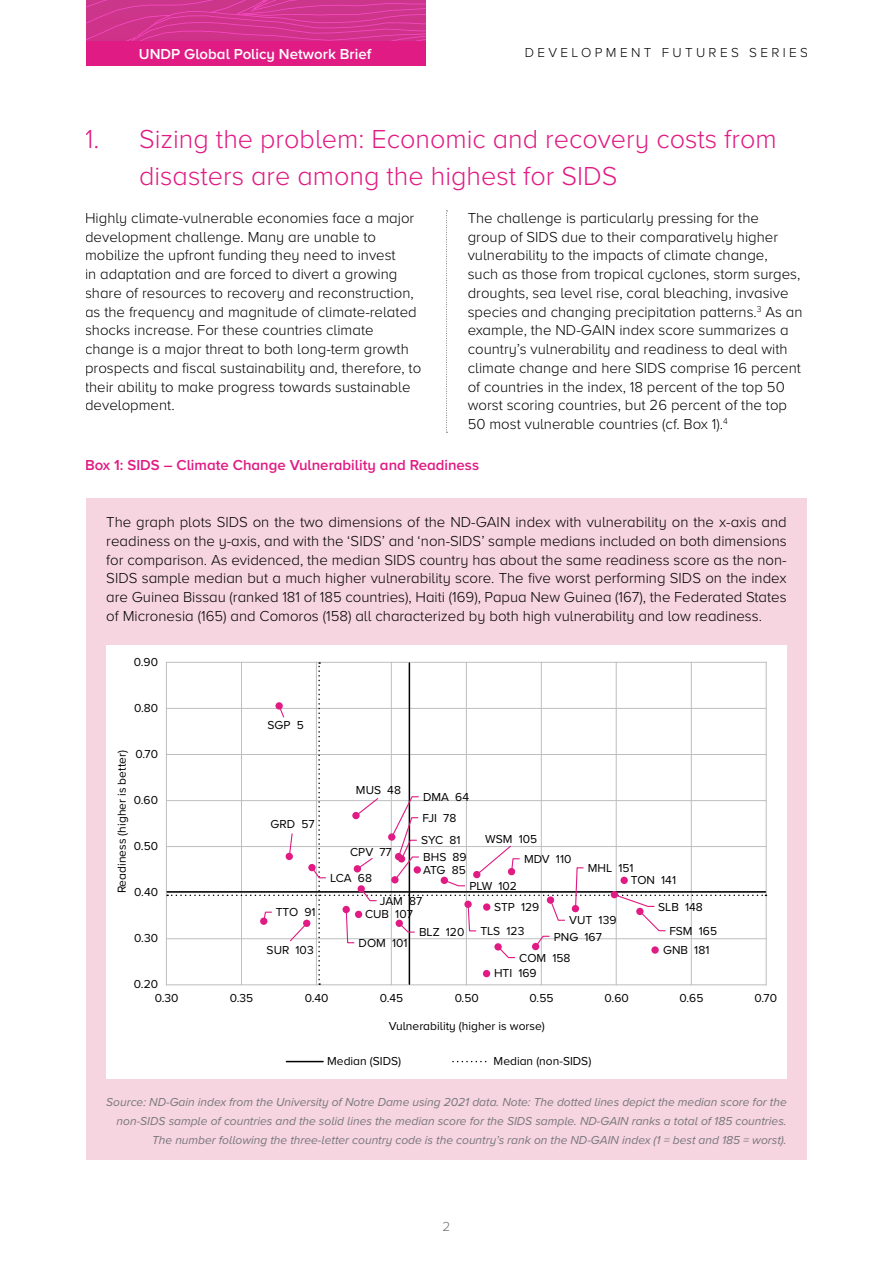
<style>
.page{position:relative;width:893px;height:1263px;background:#fff}
.page>*{position:absolute;margin:0;border:0;box-sizing:border-box;transform-origin:0 0}
.t1{font:300 27px/37.5px "Proxima Nova A";color:#e01b83}
.t2{font:300 15px/18.8px "Proxima Nova A";color:#000}
.t3{font:600 15px "Proxima Nova A";color:#e01b83}
.t4{font:600 15px "Proxima Nova A";color:#fff}
.t5{font:300 13.5px "Proxima Nova A";letter-spacing:.25em;color:#000}
.t6{font:300 13.5px "Proxima Nova A";color:#6d6e71}
.t7{font:12px/19.4px "Proxima Nova A";color:#000}
.t8{font:italic 12px/18.8px "Proxima Nova A";color:#77787b;text-align:right}
</style>
<div class="page">
<div style="left:85px;top:40px;width:340px;height:26px;background:#e01b83"></div>
<svg style="left:86px;top:0;width:339px;height:40px;background:#d13690"></svg>
<svg style="left:446px;top:211px;width:1px;height:222px"></svg>
<div style="left:85px;top:498px;width:723px;height:139px;background:#f6d4e0"></div>
<div style="left:85px;top:625px;width:723px;height:470px;background:#f6d4e0"></div>
<div style="left:85px;top:1080px;width:723px;height:79px;background:#f6d4e0"></div>
<div style="left:106px;top:645px;width:681px;height:434px;background:#fff"></div>
<hr style="left:766px;top:662px;width:1px;height:323px;background:#bcbec0">
<hr style="left:166px;top:662px;width:1px;height:323px;background:#bcbec0">
<svg style="left:167px;top:662px;width:599px;height:323px"></svg>
<hr style="left:286px;top:1061px;width:37px;height:1px;background:#000">
<svg style="left:453px;top:1061px;width:34px;height:1px"></svg>
<div style="left:260px;top:917px;width:7px;height:8px;background:#e01b83;border-radius:50%"></div>
<div style="left:275px;top:702px;width:8px;height:7px;background:#e01b83;border-radius:50%"></div>
<div style="left:286px;top:853px;width:7px;height:7px;background:#e01b83;border-radius:50%"></div>
<div style="left:303px;top:920px;width:7px;height:7px;background:#e01b83;border-radius:50%"></div>
<div style="left:308px;top:864px;width:8px;height:7px;background:#e01b83;border-radius:50%"></div>
<div style="left:342px;top:906px;width:8px;height:7px;background:#e01b83;border-radius:50%"></div>
<div style="left:352px;top:812px;width:8px;height:7px;background:#e01b83;border-radius:50%"></div>
<div style="left:354px;top:865px;width:7px;height:7px;background:#e01b83;border-radius:50%"></div>
<div style="left:355px;top:911px;width:7px;height:7px;background:#e01b83;border-radius:50%"></div>
<div style="left:358px;top:885px;width:7px;height:7px;background:#e01b83;border-radius:50%"></div>
<div style="left:388px;top:833px;width:7px;height:8px;background:#e01b83;border-radius:50%"></div>
<div style="left:391px;top:876px;width:8px;height:7px;background:#e01b83;border-radius:50%"></div>
<div style="left:395px;top:853px;width:7px;height:7px;background:#e01b83;border-radius:50%"></div>
<div style="left:396px;top:920px;width:7px;height:7px;background:#e01b83;border-radius:50%"></div>
<div style="left:398px;top:855px;width:7px;height:7px;background:#e01b83;border-radius:50%"></div>
<div style="left:414px;top:866px;width:7px;height:7px;background:#e01b83;border-radius:50%"></div>
<div style="left:441px;top:877px;width:7px;height:7px;background:#e01b83;border-radius:50%"></div>
<div style="left:464px;top:900px;width:8px;height:8px;background:#e01b83;border-radius:50%"></div>
<div style="left:473px;top:871px;width:7px;height:7px;background:#e01b83;border-radius:50%"></div>
<div style="left:483px;top:970px;width:7px;height:7px;background:#e01b83;border-radius:50%"></div>
<div style="left:483px;top:903px;width:7px;height:8px;background:#e01b83;border-radius:50%"></div>
<div style="left:494px;top:943px;width:8px;height:7px;background:#e01b83;border-radius:50%"></div>
<div style="left:508px;top:868px;width:7px;height:7px;background:#e01b83;border-radius:50%"></div>
<div style="left:532px;top:943px;width:7px;height:7px;background:#e01b83;border-radius:50%"></div>
<div style="left:547px;top:896px;width:7px;height:8px;background:#e01b83;border-radius:50%"></div>
<div style="left:572px;top:905px;width:7px;height:7px;background:#e01b83;border-radius:50%"></div>
<div style="left:611px;top:891px;width:7px;height:7px;background:#e01b83;border-radius:50%"></div>
<div style="left:620px;top:877px;width:8px;height:7px;background:#e01b83;border-radius:50%"></div>
<div style="left:636px;top:908px;width:8px;height:7px;background:#e01b83;border-radius:50%"></div>
<div style="left:651px;top:946px;width:8px;height:8px;background:#e01b83;border-radius:50%"></div>
<p class="t4" style="left:139px;top:45px;width:234px">UNDP Global Policy Network Brief</p>
<p class="t5" style="left:525px;top:45px;width:285px">DEVELOPMENT FUTURES SERIES</p>
<h1 class="t1" style="left:139px;top:120px;width:639px;text-indent:-54px">1. Sizing the problem: Economic and recovery costs from disasters are among the highest for SIDS</h1>
<p class="t2" style="left:85px;top:209px;width:338px">Highly climate-vulnerable economies face a major development challenge. Many are unable to mobilize the upfront funding they need to invest<br>in adaptation and are forced to divert a growing share of resources to recovery and reconstruction, as the frequency and magnitude of climate-related shocks increase. For these countries climate change is a major threat to both long-term growth prospects and fiscal sustainability and, therefore, to their ability to make progress towards sustainable development.</p>
<p class="t2" style="left:468px;top:209px;width:336px">The challenge is particularly pressing for the<br>group of SIDS due to their comparatively higher vulnerability to the impacts of climate change,<br>such as those from tropical cyclones, storm surges, droughts, sea level rise, coral bleaching, invasive species and changing precipitation patterns.<sup>3</sup> As an example, the ND-GAIN index score summarizes a country’s vulnerability and readiness to deal with climate change and here SIDS comprise 16 percent of countries in the index, 18 percent of the top 50 worst scoring countries, but 26 percent of the top 50 most vulnerable countries (cf. Box 1).<sup>4</sup></p>
<p class="t3" style="left:85px;top:456px;width:396px">Box 1: SIDS – Climate Change Vulnerability and Readiness</p>
<p class="t2" style="left:106px;top:513px;width:682px;text-align:justify">The graph plots SIDS on the two dimensions of the ND-GAIN index with vulnerability on the x-axis and readiness on the y-axis, and with the ‘SIDS’ and ‘non-SIDS’ sample medians included on both dimensions for comparison. As evidenced, the median SIDS country has about the same readiness score as the non-SIDS sample median but a much higher vulnerability score. The five worst performing SIDS on the index are Guinea Bissau (ranked 181 of 185 countries), Haiti (169), Papua New Guinea (167), the Federated States of Micronesia (165) and Comoros (158) all characterized by both high vulnerability and low readiness.</p>
<p class="t7" style="left:134px;top:652px;width:26px">0.90</p>
<p class="t7" style="left:134px;top:698px;width:26px">0.80</p>
<p class="t7" style="left:136px;top:745px;width:24px">0.70</p>
<p class="t7" style="left:113px;top:893px;width:145px;rotate:-90deg">Readiness (higher is better)</p>
<p class="t7" style="left:134px;top:791px;width:26px">0.60</p>
<p class="t7" style="left:134px;top:837px;width:26px">0.50</p>
<p class="t7" style="left:134px;top:883px;width:25px">0.40</p>
<p class="t7" style="left:134px;top:929px;width:25px">0.30</p>
<p class="t7" style="left:134px;top:975px;width:26px">0.20</p>
<p class="t7" style="left:268px;top:716px;width:38px">SGP 5</p>
<p class="t7" style="left:271px;top:815px;width:46px">GRD 57</p>
<p class="t7" style="left:276px;top:902px;width:41px">TTO 91</p>
<p class="t7" style="left:267px;top:940px;width:49px">SUR 103</p>
<p class="t7" style="left:356px;top:781px;width:46px">MUS 48</p>
<p class="t7" style="left:423px;top:787px;width:47px">DMA 64</p>
<p class="t7" style="left:423px;top:808px;width:35px">FJI 78</p>
<p class="t7" style="left:485px;top:830px;width:54px">WSM 105</p>
<p class="t7" style="left:421px;top:831px;width:41px">SYC 81</p>
<p class="t7" style="left:423px;top:861px;width:44px">ATG 85</p>
<p class="t7" style="left:350px;top:842px;width:43px">CPV 77</p>
<p class="t7" style="left:423px;top:848px;width:45px">BHS 89</p>
<p class="t7" style="left:524px;top:850px;width:49px">MDV 110</p>
<p class="t7" style="left:588px;top:859px;width:47px">MHL 151</p>
<p class="t7" style="left:330px;top:869px;width:43px">LCA 68</p>
<p class="t7" style="left:631px;top:871px;width:47px">TON 141</p>
<p class="t7" style="left:469px;top:877px;width:49px">PLW 102</p>
<p class="t7" style="left:480px;top:922px;width:45px">TLS 123</p>
<p class="t7" style="left:380px;top:891px;width:44px">JAM 87</p>
<p class="t7" style="left:658px;top:897px;width:46px">SLB 148</p>
<p class="t7" style="left:494px;top:897px;width:47px">STP 129</p>
<p class="t7" style="left:365px;top:905px;width:49px">CUB 107</p>
<p class="t7" style="left:569px;top:911px;width:49px">VUT 139</p>
<p class="t7" style="left:663px;top:921px;width:56px;text-indent:6px">FSM 165<br>GNB 181</p>
<p class="t7" style="left:419px;top:923px;width:47px">BLZ 120</p>
<p class="t7" style="left:554px;top:927px;width:50px">PNG 167</p>
<p class="t7" style="left:359px;top:933px;width:50px">DOM 101</p>
<p class="t7" style="left:519px;top:948px;width:53px">COM 158</p>
<p class="t7" style="left:494px;top:964px;width:44px">HTI 169</p>
<p class="t7" style="left:155px;top:989px;width:25px">0.30</p>
<p class="t7" style="left:230px;top:989px;width:25px">0.35</p>
<p class="t7" style="left:305px;top:989px;width:25px">0.40</p>
<p class="t7" style="left:380px;top:989px;width:25px">0.45</p>
<p class="t7" style="left:455px;top:989px;width:26px">0.50</p>
<p class="t7" style="left:530px;top:989px;width:25px">0.55</p>
<p class="t7" style="left:605px;top:989px;width:26px">0.60</p>
<p class="t7" style="left:680px;top:989px;width:25px">0.65</p>
<p class="t7" style="left:754px;top:989px;width:24px">0.70</p>
<p class="t7" style="left:389px;top:1016px;width:158px">Vulnerability (higher is worse)</p>
<p class="t7" style="left:327px;top:1051px;width:75px">Median (SIDS)</p>
<p class="t7" style="left:494px;top:1051px;width:99px">Median (non-SIDS)</p>
<p class="t8" style="left:106px;top:1093px;width:682px">Source: ND-Gain index from the University of Notre Dame using 2021 data. Note: The dotted lines depict the median score for the non-SIDS sample of countries and the solid lines the median score for the SIDS sample. ND-GAIN ranks a total of 185 countries.<br>The number following the three-letter country code is the country’s rank on the ND-GAIN index (1 = best and 185 = worst).</p>
<p class="t6" style="left:443px;top:1218px;width:9px">2</p>
</div>
